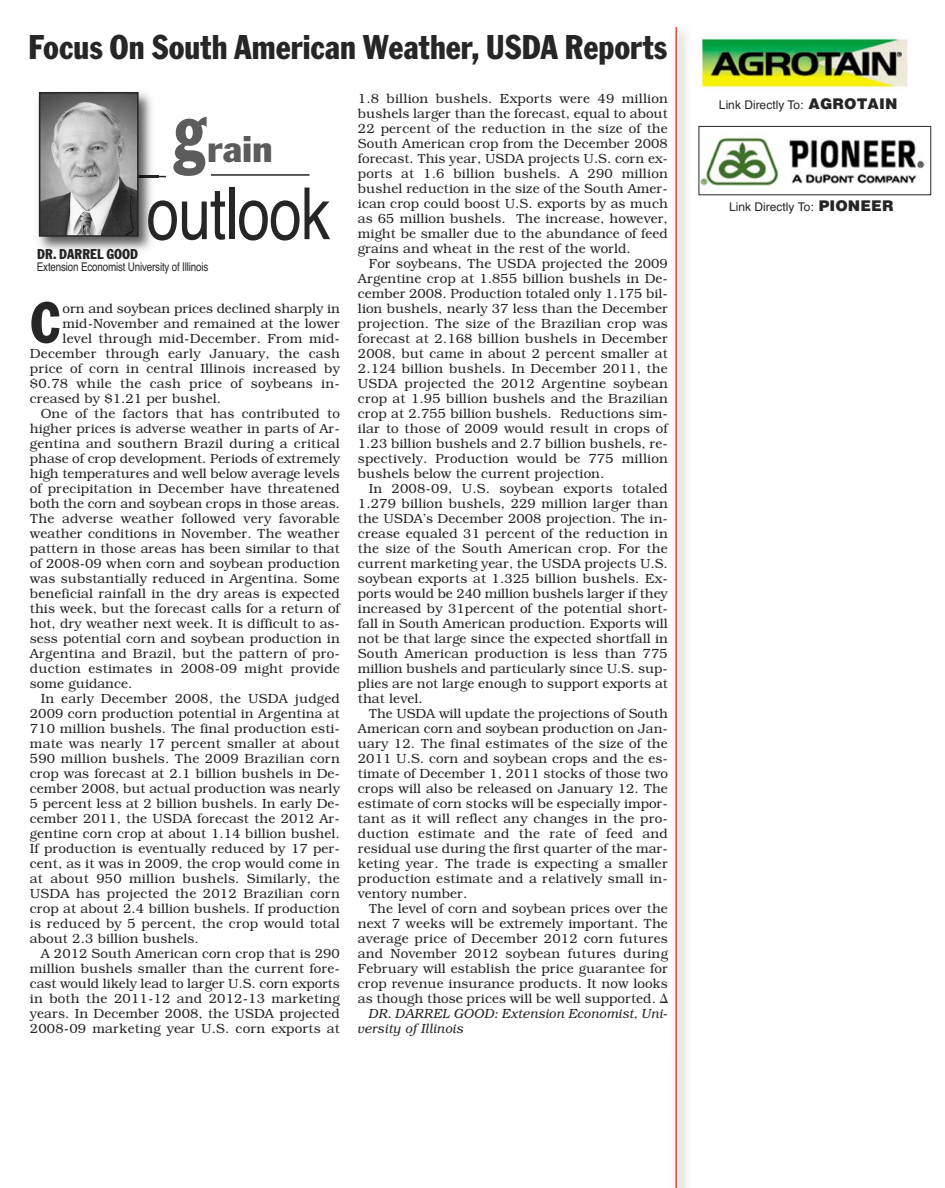
<style>
.page{position:relative;width:945px;height:1188px;background:#fff}
.page>*{position:absolute;margin:0;border:0;box-sizing:border-box;transform-origin:0 0}
.t1{font:condensed 90px "Franklin Got T";color:#5d5c5d;scale:.83 1}
.t2{font:condensed 72px "Helvetica";letter-spacing:-.015em;color:#272627}
.t3{font:condensed 60.45px "Franklin Got T";color:#272627}
.t4{font:condensed 39px "Franklin Got T";color:#5d5c5d;scale:1.2 1}
.t5{font:condensed 36px "Franklin Got T";color:#272627}
.t6{font:condensed 15px "Franklin Got T";color:#272627}
.t7{font:300 13.5px/15px "Bookman";color:#272627;text-align:justify}
.t8{font:italic 300 13.5px/15px "Bookman";letter-spacing:-.005em;color:#272627}
.t9{font:12px "Helvetica";color:#272627}
.t10{font:condensed 12px "Helvetica";letter-spacing:-.015em;color:#272627}
.s1{font-weight:900;font-size:15px}
</style>
<div class="page">
<img style="left:701px;top:132px;width:224px;height:54px">
<div style="left:699px;top:126px;width:232px;height:69px;border:1px solid #272627"></div>
<hr style="left:675px;top:27px;width:2px;height:1161px;background:#d2513e">
<img style="left:701px;top:38px;width:207px;height:50px">
<hr style="left:211px;top:174px;width:99px;height:2px;background:#272627">
<img style="left:38px;top:92px;width:120px;height:159px">
<svg style="left:139px;top:176px;width:27px;height:1px"></svg>
<img style="left:42px;top:95px;width:94px;height:139px">
<div style="left:39px;top:92px;width:100px;height:145px;border:2px solid #272627"></div>
<h3 class="t5" style="left:28px;top:25px;width:640px">Focus On South American Weather, USDA Reports</h3>
<h1 class="t1" style="left:173px;top:78px;width:43px">g</h1>
<h3 class="t4" style="left:207px;top:126px;width:56px">rain</h3>
<h2 class="t2" style="left:146px;top:172px;width:185px">outlook</h2>
<p class="t6" style="left:37px;top:245px;width:102px">DR. DARREL GOOD</p>
<p class="t10" style="left:37px;top:260px;width:173px">Extension Economist University of Illinois</p>
<h3 class="t3" style="left:30px;top:286px;width:32px">C</h3>
<p class="t7" style="left:63px;top:300px;width:279px">orn and soybean prices declined sharply in</p>
<p class="t7" style="left:63px;top:315px;width:279px">mid-November and remained at the lower</p>
<p class="t7" style="left:63px;top:330px;width:279px">level through mid-December. From mid-</p>
<p class="t7" style="left:30px;top:345px;width:312px">December through early January, the cash</p>
<p class="t7" style="left:30px;top:360px;width:312px">price of corn in central Illinois increased by</p>
<p class="t7" style="left:30px;top:375px;width:312px">$0.78 while the cash price of soybeans in-</p>
<p class="t7" style="left:30px;top:390px;width:193px">creased by $1.21 per bushel.</p>
<p class="t7" style="left:41px;top:405px;width:301px">One of the factors that has contributed to</p>
<p class="t7" style="left:30px;top:420px;width:312px">higher prices is adverse weather in parts of Ar-</p>
<p class="t7" style="left:30px;top:435px;width:312px">gentina and southern Brazil during a critical</p>
<p class="t7" style="left:30px;top:450px;width:312px">phase of crop development. Periods of extremely</p>
<p class="t7" style="left:30px;top:465px;width:312px">high temperatures and well below average levels</p>
<p class="t7" style="left:30px;top:480px;width:312px">of precipitation in December have threatened</p>
<p class="t7" style="left:30px;top:495px;width:312px">both the corn and soybean crops in those areas.</p>
<p class="t7" style="left:30px;top:510px;width:312px">The adverse weather followed very favorable</p>
<p class="t7" style="left:30px;top:525px;width:312px">weather conditions in November. The weather</p>
<p class="t7" style="left:30px;top:540px;width:312px">pattern in those areas has been similar to that</p>
<p class="t7" style="left:30px;top:555px;width:312px">of 2008-09 when corn and soybean production</p>
<p class="t7" style="left:30px;top:570px;width:311px">was substantially reduced in Argentina. Some</p>
<p class="t7" style="left:30px;top:585px;width:311px">beneficial rainfall in the dry areas is expected</p>
<p class="t7" style="left:30px;top:600px;width:312px">this week, but the forecast calls for a return of</p>
<p class="t7" style="left:30px;top:615px;width:312px">hot, dry weather next week. It is difficult to as-</p>
<p class="t7" style="left:30px;top:630px;width:312px">sess potential corn and soybean production in</p>
<p class="t7" style="left:30px;top:645px;width:312px">Argentina and Brazil, but the pattern of pro-</p>
<p class="t7" style="left:30px;top:660px;width:312px">duction estimates in 2008-09 might provide</p>
<p class="t7" style="left:30px;top:675px;width:104px">some guidance.</p>
<p class="t7" style="left:41px;top:690px;width:301px">In early December 2008, the USDA judged</p>
<p class="t7" style="left:30px;top:705px;width:312px">2009 corn production potential in Argentina at</p>
<p class="t7" style="left:30px;top:720px;width:312px">710 million bushels. The final production esti-</p>
<p class="t7" style="left:30px;top:735px;width:312px">mate was nearly 17 percent smaller at about</p>
<p class="t7" style="left:30px;top:750px;width:312px">590 million bushels. The 2009 Brazilian corn</p>
<p class="t7" style="left:30px;top:765px;width:312px">crop was forecast at 2.1 billion bushels in De-</p>
<p class="t7" style="left:30px;top:780px;width:312px">cember 2008, but actual production was nearly</p>
<p class="t7" style="left:30px;top:795px;width:312px">5 percent less at 2 billion bushels. In early De-</p>
<p class="t7" style="left:30px;top:810px;width:312px">cember 2011, the USDA forecast the 2012 Ar-</p>
<p class="t7" style="left:30px;top:825px;width:312px">gentine corn crop at about 1.14 billion bushel.</p>
<p class="t7" style="left:30px;top:840px;width:312px">If production is eventually reduced by 17 per-</p>
<p class="t7" style="left:30px;top:855px;width:312px">cent, as it was in 2009, the crop would come in</p>
<p class="t7" style="left:30px;top:870px;width:312px">at about 950 million bushels. Similarly, the</p>
<p class="t7" style="left:30px;top:885px;width:312px">USDA has projected the 2012 Brazilian corn</p>
<p class="t7" style="left:30px;top:900px;width:312px">crop at about 2.4 billion bushels. If production</p>
<p class="t7" style="left:30px;top:915px;width:312px">is reduced by 5 percent, the crop would total</p>
<p class="t7" style="left:30px;top:930px;width:171px">about 2.3 billion bushels.</p>
<p class="t7" style="left:41px;top:945px;width:301px">A 2012 South American corn crop that is 290</p>
<p class="t7" style="left:30px;top:960px;width:312px">million bushels smaller than the current fore-</p>
<p class="t7" style="left:30px;top:975px;width:312px">cast would likely lead to larger U.S. corn exports</p>
<p class="t7" style="left:30px;top:990px;width:312px">in both the 2011-12 and 2012-13 marketing</p>
<p class="t7" style="left:30px;top:1005px;width:312px">years. In December 2008, the USDA projected</p>
<p class="t7" style="left:30px;top:1020px;width:312px">2008-09 marketing year U.S. corn exports at</p>
<p class="t7" style="left:358px;top:91px;width:312px">1.8 billion bushels. Exports were 49 million bushels larger than the forecast, equal to about 22 percent of the reduction in the size of the South American crop from the December 2008 forecast. This year, USDA projects U.S. corn ex&shy;ports at 1.6 billion bushels. A 290 million bushel reduction in the size of the South Amer&shy;ican crop could boost U.S. exports by as much as 65 million bushels. The increase, however, might be smaller due to the abundance of feed grains and wheat in the rest of the world.</p>
<p class="t7" style="left:358px;top:256px;width:312px;text-indent:11px">For soybeans, The USDA projected the 2009<br>Argentine crop at 1.855 billion bushels in De&shy;cember 2008. Production totaled only 1.175 bil&shy;lion bushels, nearly 37 less than the December projection. The size of the Brazilian crop was forecast at 2.168 billion bushels in December 2008, but came in about 2 percent smaller at 2.124 billion bushels. In December 2011, the USDA projected the 2012 Argentine soybean crop at 1.95 billion bushels and the Brazilian crop at 2.755 billion bushels. Reductions sim&shy;ilar to those of 2009 would result in crops of 1.23 billion bushels and 2.7 billion bushels, re&shy;spectively. Production would be 775 million bushels below the current projection.</p>
<p class="t7" style="left:358px;top:481px;width:312px;text-indent:11px">In 2008-09, U.S. soybean exports totaled 1.279 billion bushels, 229 million larger than the USDA’s December 2008 projection. The in&shy;crease equaled 31 percent of the reduction in the size of the South American crop. For the current marketing year, the USDA projects U.S. soybean exports at 1.325 billion bushels. Ex&shy;ports would be 240 million bushels larger if they increased by 31percent of the potential short&shy;fall in South American production. Exports will not be that large since the expected shortfall in South American production is less than 775 million bushels and particularly since U.S. sup&shy;plies are not large enough to support exports at that level.</p>
<p class="t7" style="left:358px;top:706px;width:312px;text-indent:11px">The USDA will update the projections of South American corn and soybean production on Jan&shy;uary 12. The final estimates of the size of the 2011 U.S. corn and soybean crops and the es&shy;timate of December 1, 2011 stocks of those two crops will also be released on January 12. The estimate of corn stocks will be especially impor&shy;tant as it will reflect any changes in the pro&shy;duction estimate and the rate of feed and residual use during the first quarter of the mar&shy;keting year. The trade is expecting a smaller production estimate and a relatively small in&shy;ventory number.</p>
<p class="t7" style="left:358px;top:901px;width:312px;text-indent:11px">The level of corn and soybean prices over the next 7 weeks will be extremely important. The average price of December 2012 corn futures and November 2012 soybean futures during February will establish the price guarantee for crop revenue insurance products. It now looks as though those prices will be well supported. ∆</p>
<p class="t8" style="left:358px;top:1006px;width:311px;text-indent:11px">DR. DARREL GOOD: Extension Economist, Uni&shy;versity of Illinois</p>
<p class="t9" style="left:719px;top:97px;width:180px">Link Directly To: <span class="s1">AGROTAIN</span></p>
<p class="t9" style="left:729px;top:200px;width:166px">Link Directly To: <span class="s1">PIONEER</span></p>
</div>
